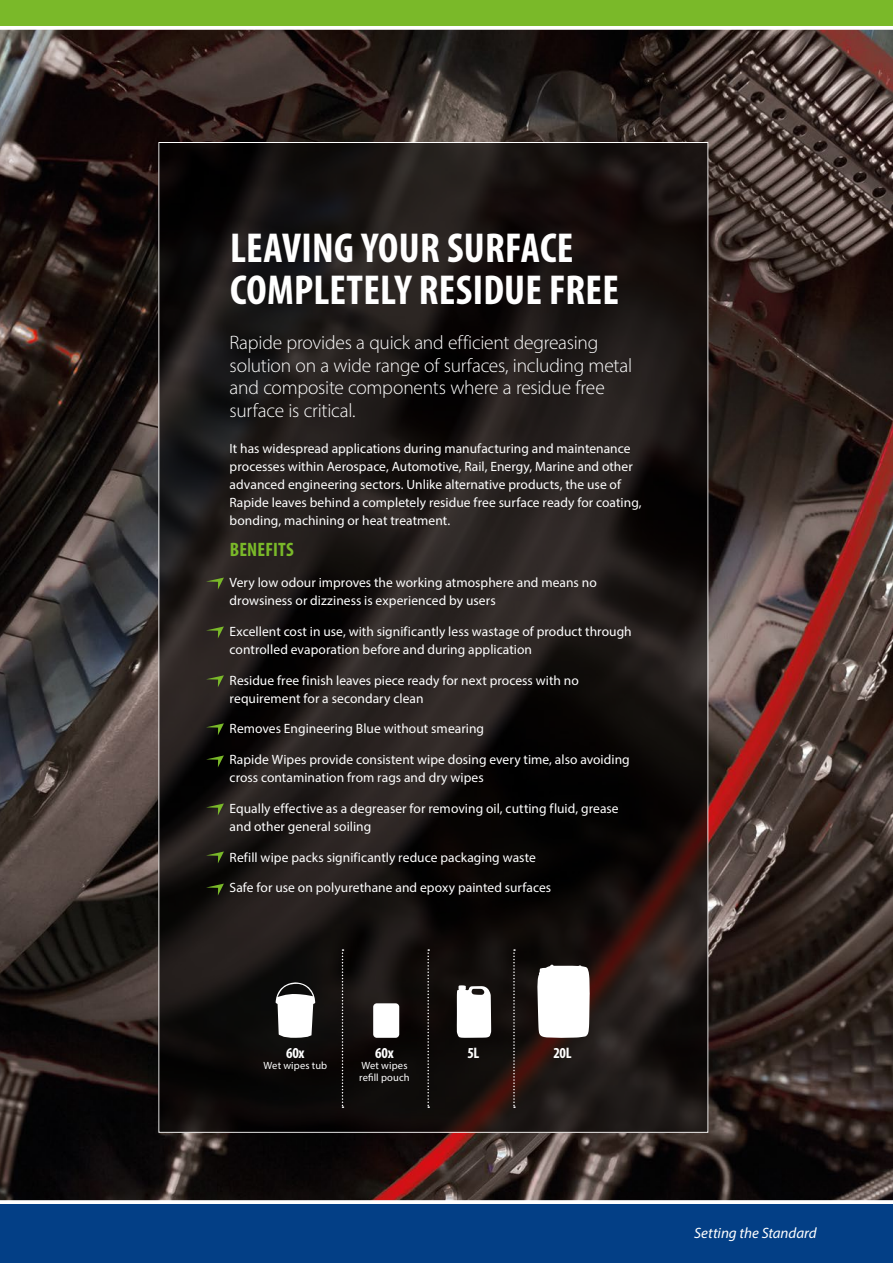
<style>
.page{position:relative;width:893px;height:1263px;background:#fff}
.page>*{position:absolute;margin:0;border:0;box-sizing:border-box;transform-origin:0 0}
.t1{font:700 condensed 42px/42px "Myriad Pro";letter-spacing:.005em;color:#fff}
.t2{font:300 19.5px/22.5px "Myriad Pro";letter-spacing:-.01em;color:#fff}
.t3{font:700 condensed 19.5px "Myriad Pro";letter-spacing:.01em;color:#7ab929}
.t4{font:700 condensed 15.3px "Myriad Pro";letter-spacing:-.015em;color:#fff}
.t5{font:italic 15px "Myriad Pro";color:#fff}
.t6{font:13.5px/18px "Myriad Pro";letter-spacing:.005em;color:#fff}
.t7{font:10.5px/11.4px "Myriad Pro";letter-spacing:.01em;color:#fff}
</style>
<div class="page">
<div style="left:0;top:1204px;width:893px;height:59px;background:#033f86"></div>
<img style="left:0;top:30px;width:893px;height:1170px">
<svg style="left:161px;top:144px;width:545px;height:986px;background:#1a1514"></svg>
<svg style="left:206px;top:577px;width:18px;height:12px"></svg>
<svg style="left:206px;top:675px;width:18px;height:12px"></svg>
<svg style="left:206px;top:626px;width:18px;height:12px"></svg>
<svg style="left:206px;top:723px;width:18px;height:12px"></svg>
<svg style="left:206px;top:755px;width:18px;height:12px"></svg>
<svg style="left:206px;top:851px;width:18px;height:12px"></svg>
<svg style="left:206px;top:803px;width:18px;height:12px"></svg>
<svg style="left:206px;top:883px;width:18px;height:12px"></svg>
<svg style="left:457px;top:985px;width:34px;height:53px"></svg>
<svg style="left:537px;top:965px;width:53px;height:73px"></svg>
<div style="left:373px;top:1003px;width:26px;height:35px;background:#fff;border-radius:4px"></div>
<svg style="left:342px;top:949px;width:1px;height:159px"></svg>
<svg style="left:427px;top:949px;width:2px;height:159px"></svg>
<svg style="left:513px;top:949px;width:2px;height:159px"></svg>
<svg style="left:276px;top:982px;width:39px;height:56px"></svg>
<div style="left:0;top:0;width:893px;height:26px;background:#7ab929"></div>
<h1 class="t1" style="left:230px;top:227px;width:390px">LEAVING YOUR SURFACE<br>COMPLETELY RESIDUE FREE</h1>
<h2 class="t2" style="left:230px;top:331px;width:404px">Rapide provides a quick and efficient degreasing solution on a wide range of surfaces, including metal and composite components where a residue free surface is critical.</h2>
<p class="t6" style="left:230px;top:439px;width:414px">It has widespread applications during manufacturing and maintenance processes within Aerospace, Automotive, Rail, Energy, Marine and other advanced engineering sectors. Unlike alternative products, the use of Rapide leaves behind a completely residue free surface ready for coating, bonding, machining or heat treatment.</p>
<h2 class="t3" style="left:230px;top:538px;width:65px">BENEFITS</h2>
<p class="t6" style="left:230px;top:573px;width:369px">Very low odour improves the working atmosphere and means no drowsiness or dizziness is experienced by users</p>
<p class="t6" style="left:230px;top:622px;width:404px">Excellent cost in use, with significantly less wastage of product through controlled evaporation before and during application</p>
<p class="t6" style="left:230px;top:671px;width:351px">Residue free finish leaves piece ready for next process with no requirement for a secondary clean</p>
<p class="t6" style="left:230px;top:720px;width:256px">Removes Engineering Blue without smearing</p>
<p class="t6" style="left:230px;top:750px;width:402px">Rapide Wipes provide consistent wipe dosing every time, also avoiding cross contamination from rags and dry wipes</p>
<p class="t6" style="left:230px;top:799px;width:391px">Equally effective as a degreaser for removing oil, cutting fluid, grease and other general soiling</p>
<p class="t6" style="left:230px;top:848px;width:308px">Refill wipe packs significantly reduce packaging waste</p>
<p class="t6" style="left:230px;top:879px;width:323px">Safe for use on polyurethane and epoxy painted surfaces</p>
<p class="t4" style="left:286px;top:1043px;width:20px">60x</p>
<p class="t7" style="left:263px;top:1060px;width:65px">Wet wipes tub</p>
<p class="t4" style="left:375px;top:1043px;width:20px">60x</p>
<p class="t7" style="left:359px;top:1060px;width:52px">Wet wipes refill pouch</p>
<p class="t4" style="left:468px;top:1043px;width:13px">5L</p>
<p class="t4" style="left:554px;top:1043px;width:19px">20L</p>
<p class="t5" style="left:694px;top:1224px;width:124px">Setting the Standard</p>
</div>
